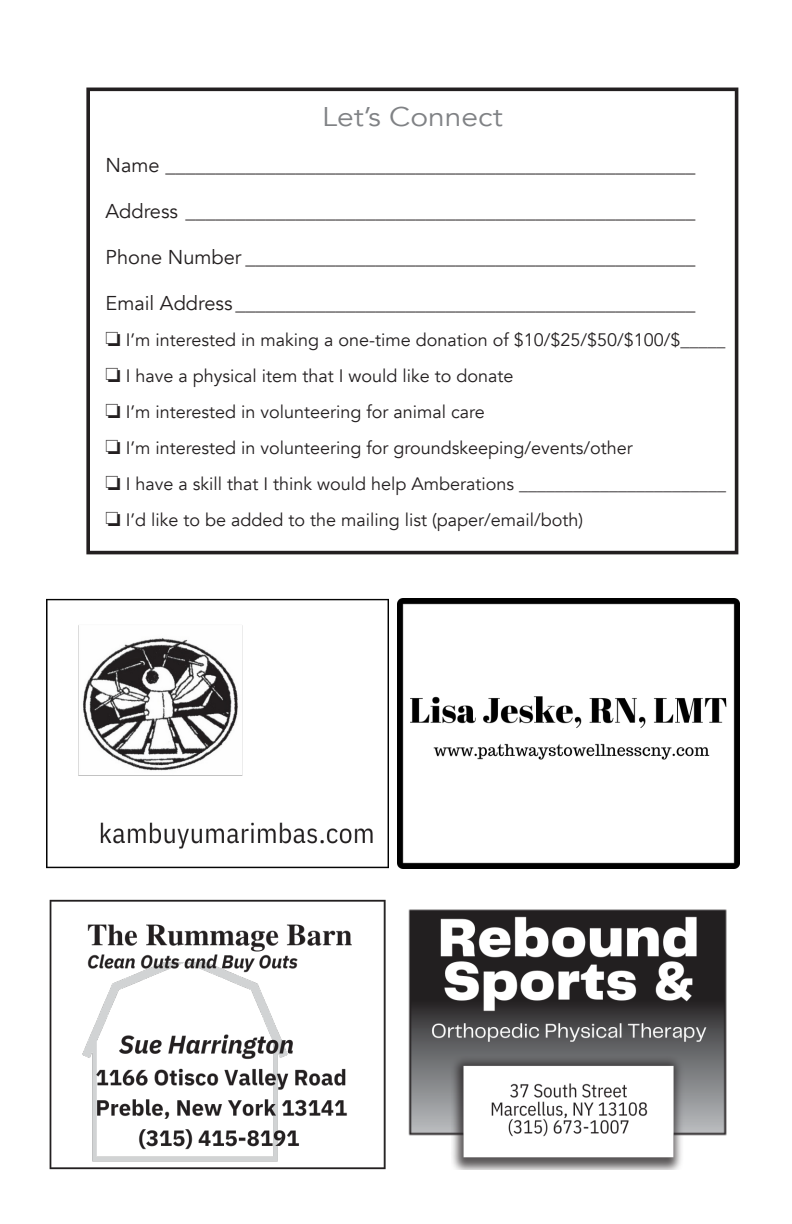
<style>
.page{position:relative;width:792px;height:1224px;background:#fff}
.page>*{position:absolute;margin:0;border:0;box-sizing:border-box;transform-origin:0 0}
.t1{font:27px "Avenir";color:#808285;scale:1.11 1}
.t2{font:20px "Avenir";color:#231f20}
.t3{font:18px "Avenir";color:#231f20}
</style>
<div class="page">
<img style="left:46px;top:598px;width:342px;height:270px">
<img style="left:49px;top:899px;width:337px;height:270px">
<img style="left:408px;top:909px;width:319px;height:260px">
<img style="left:397px;top:598px;width:342px;height:270px">
<div style="left:86px;top:88px;width:652px;height:466px;border:4px solid #231f20"></div>
<p class="t1" style="left:322px;top:101px;width:164px">Let’s Connect</p>
<p class="t2" style="left:106px;top:153px;width:591px">Name _____________________________________________________</p>
<p class="t2" style="left:106px;top:199px;width:591px">Address ___________________________________________________</p>
<p class="t2" style="left:106px;top:245px;width:591px">Phone Number _____________________________________________</p>
<p class="t2" style="left:106px;top:291px;width:591px">Email Address ______________________________________________</p>
<p class="t3" style="left:106px;top:329px;width:622px">□ I’m interested in making a one-time donation of $10/$25/$50/$100/$_____</p>
<p class="t3" style="left:106px;top:365px;width:410px">□ I have a physical item that I would like to donate</p>
<p class="t3" style="left:106px;top:401px;width:381px">□ I’m interested in volunteering for animal care</p>
<p class="t3" style="left:106px;top:437px;width:529px">□ I’m interested in volunteering for groundskeeping/events/other</p>
<p class="t3" style="left:106px;top:473px;width:622px">□ I have a skill that I think would help Amberations _______________________</p>
<p class="t3" style="left:106px;top:509px;width:479px">□ I’d like to be added to the mailing list (paper/email/both)</p>
</div>
